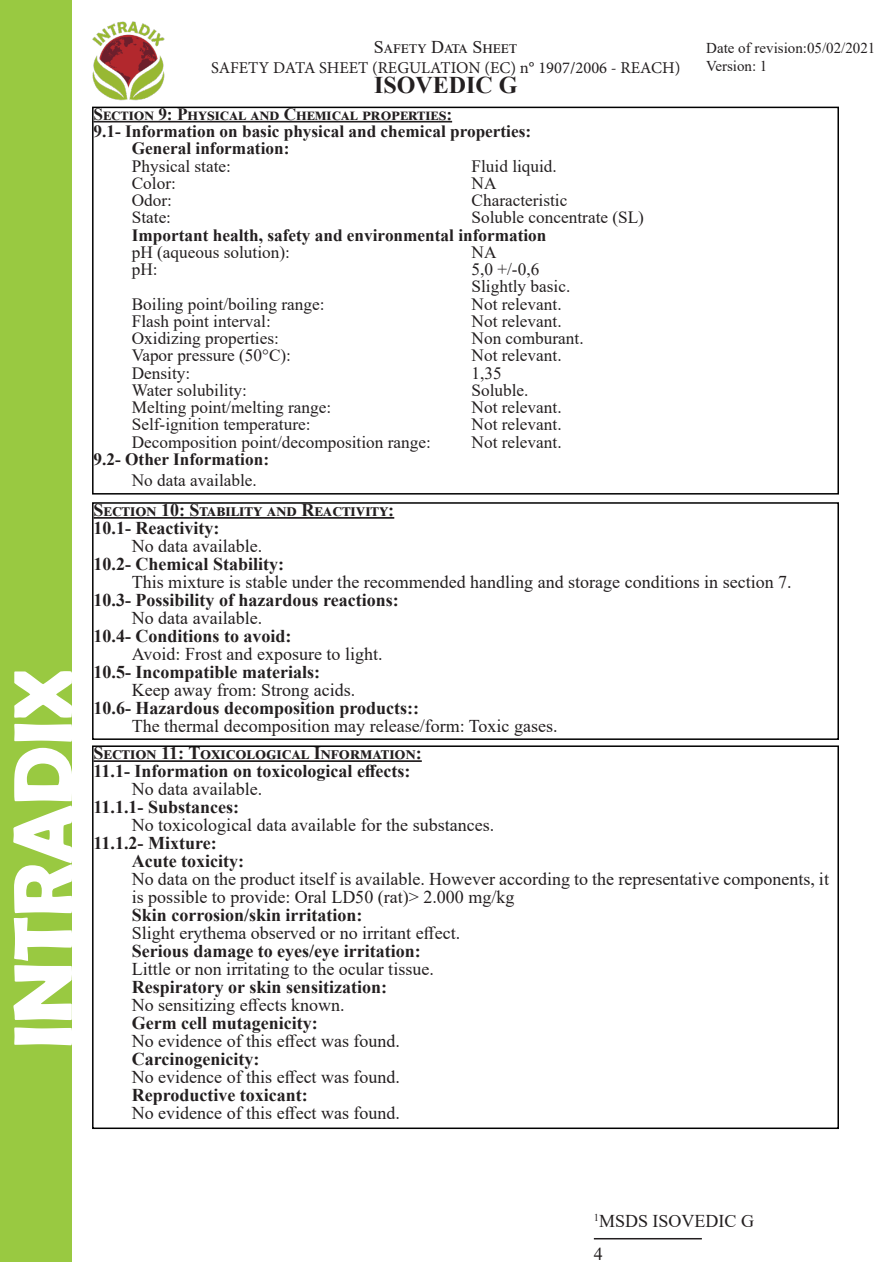
<style>
.page{position:relative;width:893px;height:1263px;background:#fff}
.page>*{position:absolute;margin:0;border:0;box-sizing:border-box;transform-origin:0 0}
.t1{font:700 84px "Berlin Sans FB Demi";color:#fff}
.t2{font:700 24px "Times New Roman";color:#231f20}
.t3{font:18px/18px "Times New Roman";color:#231f20}
.t4{font:700 18px "Times New Roman";color:#231f20}
.t5{font:700 18px "Times New Roman";letter-spacing:.025em;color:#231f20}
.t6{font:17.25px "Times New Roman";color:#231f20}
.t7{font:700 17.25px "Times New Roman";color:#231f20}
.t8{font:700 17.25px "Times New Roman";letter-spacing:.025em;color:#231f20}
.t9{font:16.5px "Minion Pro";color:#231f20}
.t10{font:15px "Times New Roman";color:#231f20}
</style>
<div class="page">
<div style="left:0;top:0;width:72px;height:1261px;background:#99c941"></div>
<hr style="left:94px;top:121px;width:358px;height:1px;background:#231f20">
<div style="left:92px;top:107px;width:747px;height:388px;border:2px solid #000"></div>
<hr style="left:94px;top:517px;width:300px;height:2px;background:#231f20">
<div style="left:92px;top:502px;width:747px;height:238px;border:2px solid #000"></div>
<hr style="left:94px;top:760px;width:328px;height:2px;background:#231f20">
<div style="left:92px;top:745px;width:747px;height:384px;border:2px solid #000"></div>
<hr style="left:594px;top:1238px;width:108px;height:1px;background:#231f20">
<img style="left:92px;top:21px;width:73px;height:80px">
<h1 class="t1" style="left:-6px;top:1049px;width:382px;rotate:-90deg">INTRADIX</h1>
<p class="t3" style="left:374px;top:37px;width:145px">Safety Data Sheet</p>
<p class="t2" style="left:374px;top:68px;width:145px">ISOVEDIC G</p>
<p class="t10" style="left:706px;top:38px;width:171px">Date of revision:05/02/2021</p>
<p class="t9" style="left:211px;top:56px;width:471px">SAFETY DATA SHEET (REGULATION (EC) n° 1907/2006 - REACH)</p>
<p class="t10" style="left:706px;top:56px;width:63px">Version: 1</p>
<p class="t8" style="left:94px;top:102px;width:360px">Section 9: Physical and Chemical properties:</p>
<p class="t7" style="left:94px;top:119px;width:439px">9.1- Information on basic physical and chemical properties:</p>
<p class="t7" style="left:132px;top:136px;width:159px">General information:</p>
<p class="t6" style="left:132px;top:154px;width:101px">Physical state:</p>
<p class="t6" style="left:472px;top:154px;width:87px">Fluid liquid.</p>
<p class="t6" style="left:132px;top:171px;width:46px">Color:</p>
<p class="t6" style="left:472px;top:171px;width:26px">NA</p>
<p class="t6" style="left:132px;top:188px;width:42px">Odor:</p>
<p class="t6" style="left:472px;top:188px;width:97px">Characteristic</p>
<p class="t6" style="left:132px;top:205px;width:41px">State:</p>
<p class="t6" style="left:472px;top:205px;width:174px">Soluble concentrate (SL)</p>
<p class="t7" style="left:132px;top:222px;width:416px">Important health, safety and environmental information</p>
<p class="t6" style="left:132px;top:240px;width:160px">pH (aqueous solution):</p>
<p class="t6" style="left:472px;top:240px;width:26px">NA</p>
<p class="t6" style="left:132px;top:257px;width:27px">pH:</p>
<p class="t6" style="left:472px;top:257px;width:69px">5,0 +/-0,6</p>
<p class="t6" style="left:472px;top:274px;width:100px">Slightly basic.</p>
<p class="t6" style="left:132px;top:292px;width:194px">Boiling point/boiling range:</p>
<p class="t6" style="left:472px;top:292px;width:92px">Not relevant.</p>
<p class="t6" style="left:132px;top:309px;width:140px">Flash point interval:</p>
<p class="t6" style="left:472px;top:309px;width:92px">Not relevant.</p>
<p class="t6" style="left:132px;top:326px;width:149px">Oxidizing properties:</p>
<p class="t6" style="left:472px;top:326px;width:114px">Non comburant.</p>
<p class="t6" style="left:132px;top:343px;width:161px">Vapor pressure (50°C):</p>
<p class="t6" style="left:472px;top:343px;width:92px">Not relevant.</p>
<p class="t6" style="left:132px;top:361px;width:60px">Density:</p>
<p class="t6" style="left:472px;top:361px;width:32px">1,35</p>
<p class="t6" style="left:132px;top:378px;width:117px">Water solubility:</p>
<p class="t6" style="left:472px;top:378px;width:59px">Soluble.</p>
<p class="t6" style="left:132px;top:395px;width:201px">Melting point/melting range:</p>
<p class="t6" style="left:472px;top:395px;width:92px">Not relevant.</p>
<p class="t6" style="left:132px;top:412px;width:180px">Self-ignition temperature:</p>
<p class="t6" style="left:472px;top:412px;width:92px">Not relevant.</p>
<p class="t6" style="left:132px;top:430px;width:300px">Decomposition point/decomposition range:</p>
<p class="t6" style="left:472px;top:430px;width:92px">Not relevant.</p>
<p class="t7" style="left:94px;top:447px;width:177px">9.2- Other Information:</p>
<p class="t6" style="left:132px;top:468px;width:127px">No data available.</p>
<p class="t5" style="left:94px;top:497px;width:302px">Section 10: Stability and Reactivity:</p>
<p class="t4" style="left:94px;top:515px;width:127px">10.1- Reactivity:</p>
<p class="t3" style="left:132px;top:536px;width:132px">No data available.</p>
<p class="t4" style="left:94px;top:551px;width:192px">10.2- Chemical Stability:</p>
<p class="t3" style="left:132px;top:572px;width:661px">This mixture is stable under the recommended handling and storage conditions in section 7.</p>
<p class="t4" style="left:94px;top:587px;width:307px">10.3- Possibility of hazardous reactions:</p>
<p class="t3" style="left:132px;top:608px;width:132px">No data available.</p>
<p class="t4" style="left:94px;top:623px;width:200px">10.4- Conditions to avoid:</p>
<p class="t3" style="left:132px;top:644px;width:252px">Avoid: Frost and exposure to light.</p>
<p class="t4" style="left:94px;top:659px;width:228px">10.5- Incompatible materials:</p>
<p class="t3" style="left:132px;top:680px;width:225px">Keep away from: Strong acids.</p>
<p class="t4" style="left:94px;top:695px;width:327px">10.6- Hazardous decomposition products::</p>
<p class="t3" style="left:132px;top:716px;width:427px">The thermal decomposition may release/form: Toxic gases.</p>
<p class="t4" style="left:94px;top:740px;width:330px">Section 11: Toxicological Information:</p>
<p class="t4" style="left:94px;top:758px;width:319px">11.1- Information on toxicological effects:</p>
<p class="t3" style="left:132px;top:779px;width:132px">No data available.</p>
<p class="t4" style="left:94px;top:794px;width:147px">11.1.1- Substances:</p>
<p class="t3" style="left:132px;top:815px;width:364px">No toxicological data available for the substances.</p>
<p class="t4" style="left:94px;top:830px;width:125px">11.1.2- Mixture:</p>
<p class="t4" style="left:132px;top:848px;width:114px">Acute toxicity:</p>
<p class="t3" style="left:132px;top:869px;width:699px">No data on the product itself is available. However according to the representative components, it is possible to provide: Oral LD50 (rat)&gt; 2.000 mg/kg</p>
<p class="t4" style="left:132px;top:902px;width:232px">Skin corrosion/skin irritation:</p>
<p class="t3" style="left:132px;top:923px;width:330px">Slight erythema observed or no irritant effect.</p>
<p class="t4" style="left:132px;top:938px;width:290px">Serious damage to eyes/eye irritation:</p>
<p class="t3" style="left:132px;top:959px;width:303px">Little or non irritating to the ocular tissue.</p>
<p class="t4" style="left:132px;top:974px;width:257px">Respiratory or skin sensitization:</p>
<p class="t3" style="left:132px;top:995px;width:214px">No sensitizing effects known.</p>
<p class="t4" style="left:132px;top:1010px;width:187px">Germ cell mutagenicity:</p>
<p class="t3" style="left:132px;top:1031px;width:270px">No evidence of this effect was found.</p>
<p class="t4" style="left:132px;top:1046px;width:129px">Carcinogenicity:</p>
<p class="t3" style="left:132px;top:1067px;width:270px">No evidence of this effect was found.</p>
<p class="t4" style="left:132px;top:1082px;width:178px">Reproductive toxicant:</p>
<p class="t3" style="left:132px;top:1103px;width:270px">No evidence of this effect was found.</p>
<p class="t3" style="left:594px;top:1211px;width:162px"><sup>1</sup>MSDS ISOVEDIC G</p>
<p class="t3" style="left:594px;top:1245px;width:10px">4</p>
</div>
